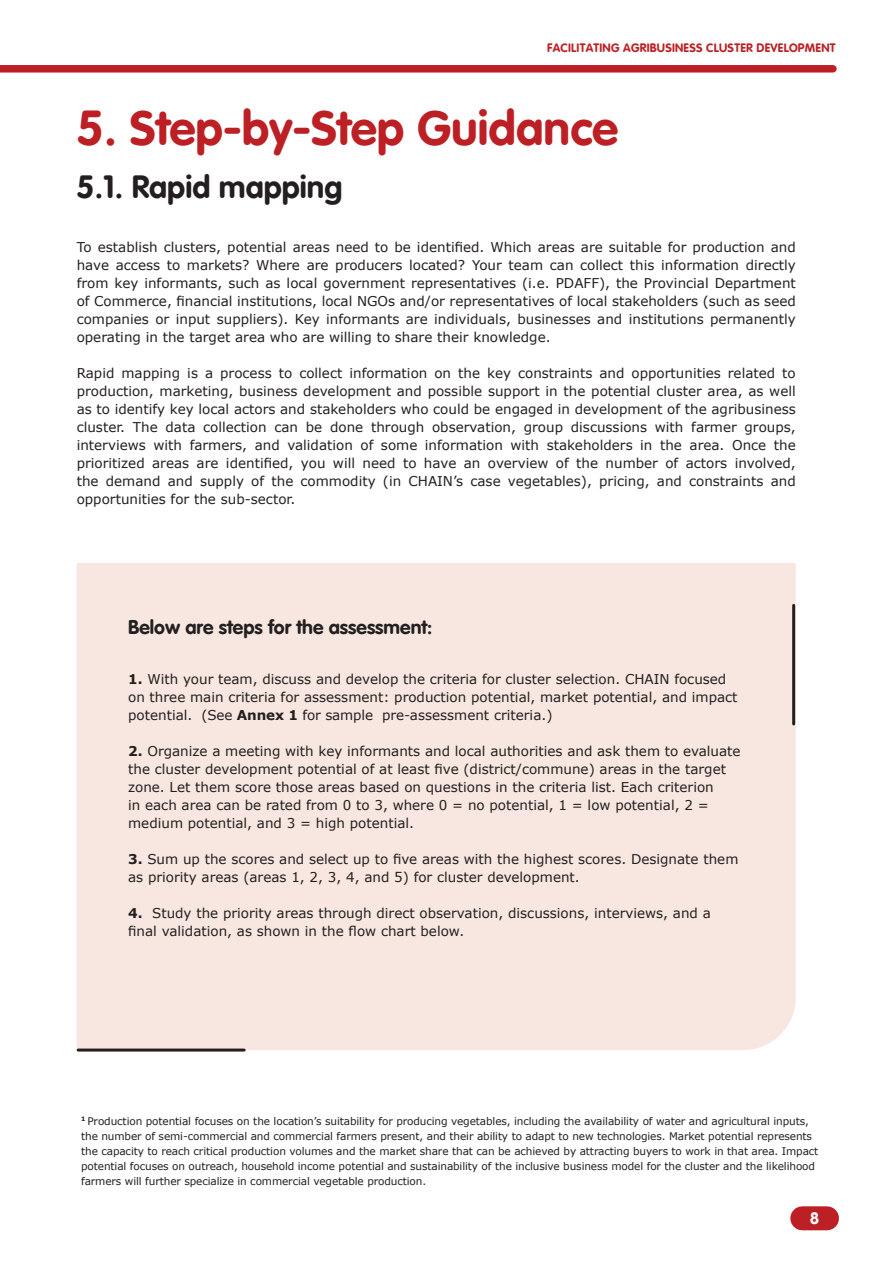
<style>
.page{position:relative;width:893px;height:1263px;background:#fff}
.page>*{position:absolute;margin:0;border:0;box-sizing:border-box;transform-origin:0 0}
.t1{font:48px "VAG Rounded Bold";color:#bc2024}
.t2{font:31.5px "VAG Rounded Bold";color:#231f20}
.t3{font:19.5px "VAG Rounded Bold";color:#231f20}
.t4{font:16.5px "VAG Rounded Bold";color:#fff}
.t5{font:13.5px/18px "Verdana";color:#231f20}
.t6{font:12px "VAG Rounded Bold";letter-spacing:.02em;color:#bc2024}
.t7{font:10.5px/15px "Verdana";letter-spacing:-.01em;color:#231f20}
.s1{font-weight:700}
</style>
<div class="page">
<div style="left:802px;top:1206px;width:25px;height:24px;background:#bc2024"></div>
<div style="left:0;top:65px;width:833px;height:8px;background:#bc2024"></div>
<div style="left:76px;top:563px;width:720px;height:488px;background:#f7e7e0"></div>
<hr style="left:78px;top:1048px;width:166px;height:3px;background:#231f20">
<hr style="left:792px;top:605px;width:3px;height:119px;background:#231f20">
<p class="t6" style="left:547px;top:40px;width:290px">FACILITATING AGRIBUSINESS CLUSTER DEVELOPMENT</p>
<p class="t1" style="left:77px;top:100px;width:543px">5. Step-by-Step Guidance</p>
<p class="t2" style="left:77px;top:168px;width:267px">5.1. Rapid mapping</p>
<p class="t5" style="left:77px;top:238px;width:721px;text-align:justify">To establish clusters, potential areas need to be identified. Which areas are suitable for production and have access to markets? Where are producers located? Your team can collect this information directly from key informants, such as local government representatives (i.e. PDAFF), the Provincial Department of Commerce, financial institutions, local NGOs and/or representatives of local stakeholders (such as seed companies or input suppliers). Key informants are individuals, businesses and institutions permanently operating in the target area who are willing to share their knowledge.</p>
<p class="t5" style="left:77px;top:364px;width:721px;text-align:justify">Rapid mapping is a process to collect information on the key constraints and opportunities related to production, marketing, business development and possible support in the potential cluster area, as well as to identify key local actors and stakeholders who could be engaged in development of the agribusiness cluster. The data collection can be done through observation, group discussions with farmer groups, interviews with farmers, and validation of some information with stakeholders in the area. Once the prioritized areas are identified, you will need to have an overview of the number of actors involved, the demand and supply of the commodity (in CHAIN’s case vegetables), pricing, and constraints and opportunities for the sub-sector.</p>
<p class="t3" style="left:128px;top:616px;width:306px">Below are steps for the assessment:</p>
<p class="t5" style="left:128px;top:670px;width:611px"><span class="s1">1.</span> With your team, discuss and develop the criteria for cluster selection. CHAIN focused on three main criteria for assessment: production potential, market potential, and impact potential. (See <span class="s1">Annex 1</span> for sample pre-assessment criteria.)</p>
<p class="t5" style="left:128px;top:742px;width:614px"><span class="s1">2.</span> Organize a meeting with key informants and local authorities and ask them to evaluate the cluster development potential of at least five (district/commune) areas in the target zone. Let them score those areas based on questions in the criteria list. Each criterion<br>in each area can be rated from 0 to 3, where 0 = no potential, 1 = low potential, 2 = medium potential, and 3 = high potential.</p>
<p class="t5" style="left:128px;top:850px;width:612px"><span class="s1">3.</span> Sum up the scores and select up to five areas with the highest scores. Designate them as priority areas (areas 1, 2, 3, 4, and 5) for cluster development.</p>
<p class="t5" style="left:128px;top:904px;width:584px"><span class="s1">4.</span> Study the priority areas through direct observation, discussions, interviews, and a final validation, as shown in the flow chart below.</p>
<p class="t7" style="left:81px;top:1114px;width:739px"><sup>1</sup> Production potential focuses on the location’s suitability for producing vegetables, including the availability of water and agricultural inputs, the number of semi-commercial and commercial farmers present, and their ability to adapt to new technologies. Market potential represents the capacity to reach critical production volumes and the market share that can be achieved by attracting buyers to work in that area. Impact potential focuses on outreach, household income potential and sustainability of the inclusive business model for the cluster and the likelihood farmers will further specialize in commercial vegetable production.</p>
<p class="t4" style="left:810px;top:1208px;width:11px">8</p>
</div>
